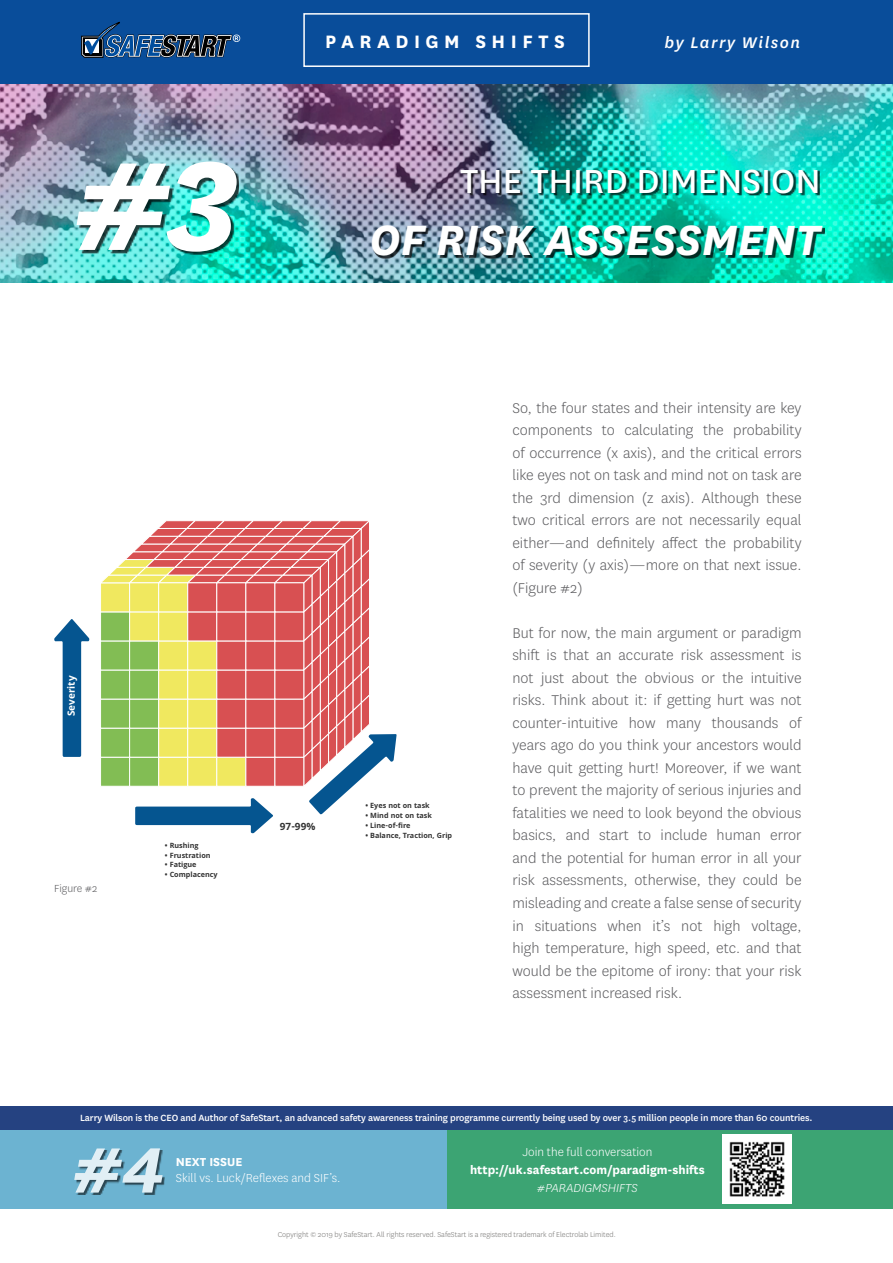
<style>
.page{position:relative;width:893px;height:1263px;background:#fff}
.page>*{position:absolute;margin:0;border:0;box-sizing:border-box;transform-origin:0 0}
.t1{font:italic 700 147px "National";color:#fff}
.t2{font:italic 700 75px "National";color:#fff}
.t3{font:italic 700 49.5px "National";color:#fff}
.t4{font:39px "National";color:#fff}
.t5{font:700 21px "National";letter-spacing:.26em;color:#fff}
.t6{font:italic 500 18px "National";letter-spacing:.08em;color:#fff}
.t7{font:300 16.5px/22.5px "National";color:#5c5c5f;text-align:justify}
.t8{font:300 13.5px "National";color:#fff}
.t9{font:700 13.5px "National";color:#fff}
.t10{font:italic 300 13.5px "National";color:#fff}
.t11{font:300 12px "National";color:#5c5c5f}
.t12{font:700 11.1px "Khula";color:#fff}
.t13{font:700 11.1px "Khula";color:#333}
.t14{font:500 10.5px "National";letter-spacing:-.01em;color:#fff}
.t15{font:300 8.25px "National";color:#757472}
.t16{font:700 8.1px "Khula";color:#333}
</style>
<div class="page">
<img style="left:0;top:84px;width:893px;height:199px">
<div style="left:0;top:0;width:893px;height:84px;background:#094d9a"></div>
<div style="left:303px;top:13px;width:287px;height:54px;border:2px solid #fff"></div>
<svg style="left:81px;top:22px;width:159px;height:36px"></svg>
<div style="left:79px;top:164px;width:160px;height:90px;background:#000;opacity:.75"></div>
<div style="left:463px;top:171px;width:357px;height:25px;background:#000;opacity:.75"></div>
<div style="left:374px;top:227px;width:451px;height:32px;background:#000;opacity:.75"></div>
<div style="left:447px;top:1129px;width:446px;height:80px;background:#3ca473"></div>
<div style="left:0;top:1129px;width:447px;height:80px;background:#6cb3d1"></div>
<div style="left:76px;top:1150px;width:89px;height:44px;background:#000;opacity:.75"></div>
<svg style="left:54px;top:619px;width:35px;height:138px"></svg>
<svg style="left:101px;top:520px;width:296px;height:313px"></svg>
<img style="left:723px;top:1134px;width:69px;height:69px">
<div style="left:0;top:1106px;width:893px;height:24px;background:#254281"></div>
<p class="t5" style="left:325px;top:27px;width:241px">PARADIGM SHIFTS</p>
<p class="t6" style="left:664px;top:31px;width:137px">by Larry Wilson</p>
<h1 class="t1" style="left:72px;top:104px;width:169px">#3</h1>
<h3 class="t4" style="left:460px;top:155px;width:362px">THE THIRD DIMENSION</h3>
<h3 class="t3" style="left:369px;top:205px;width:453px">OF RISK ASSESSMENT</h3>
<p class="t12" style="left:65px;top:716px;width:42px;rotate:-90deg">Severity</p>
<p class="t11" style="left:54px;top:881px;width:45px">Figure #2</p>
<p class="t16" style="left:165px;top:840px;width:35px">• Rushing</p>
<p class="t16" style="left:165px;top:850px;width:47px">• Frustration</p>
<p class="t16" style="left:165px;top:860px;width:33px">• Fatigue</p>
<p class="t16" style="left:165px;top:869px;width:54px">• Complacency</p>
<p class="t13" style="left:280px;top:819px;width:37px">97-99%</p>
<p class="t16" style="left:365px;top:801px;width:66px">• Eyes not on task</p>
<p class="t16" style="left:365px;top:810px;width:68px">• Mind not on task</p>
<p class="t16" style="left:365px;top:820px;width:47px">• Line-of-fire</p>
<p class="t16" style="left:365px;top:830px;width:88px">• Balance, Traction, Grip</p>
<p class="t7" style="left:512px;top:396px;width:291px">So, the four states and their intensity are key components to calculating the probability of occurrence (x axis), and the critical errors like eyes not on task and mind not on task are the 3rd dimension (z axis). Although these two critical errors are not necessarily equal either—and definitely affect the probability of severity (y axis)—more on that next issue. (Figure #2)</p>
<p class="t7" style="left:512px;top:621px;width:291px">But for now, the main argument or paradigm shift is that an accurate risk assessment is not just about the obvious or the intuitive risks. Think about it: if getting hurt was not counter-intuitive how many thousands of years ago do you think your ancestors would have quit getting hurt! Moreover, if we want to prevent the majority of serious injuries and fatalities we need to look beyond the obvious basics, and start to include human error and the potential for human error in all your risk assessments, otherwise, they could be misleading and create a false sense of security in situations when it’s not high voltage, high temperature, high speed, etc. and that would be the epitome of irony: that your risk assessment increased risk.</p>
<p class="t14" style="left:80px;top:1111px;width:734px">Larry Wilson is the CEO and Author of SafeStart, an advanced safety awareness training programme currently being used by over 3.5 million people in more than 60 countries.</p>
<h2 class="t2" style="left:72px;top:1118px;width:94px">#4</h2>
<p class="t9" style="left:176px;top:1152px;width:68px">NEXT ISSUE</p>
<p class="t8" style="left:176px;top:1169px;width:166px">Skill vs. Luck/Reflexes and SIF’s.</p>
<p class="t8" style="left:522px;top:1143px;width:132px">Join the full conversation</p>
<p class="t9" style="left:470px;top:1160px;width:236px">http://uk.safestart.com/paradigm-shifts</p>
<p class="t10" style="left:537px;top:1179px;width:102px">#PARADIGMSHIFTS</p>
<p class="t15" style="left:278px;top:1229px;width:340px">Copyright © 2019 by SafeStart. All rights reserved. SafeStart is a registered trademark of Electrolab Limited.</p>
</div>
